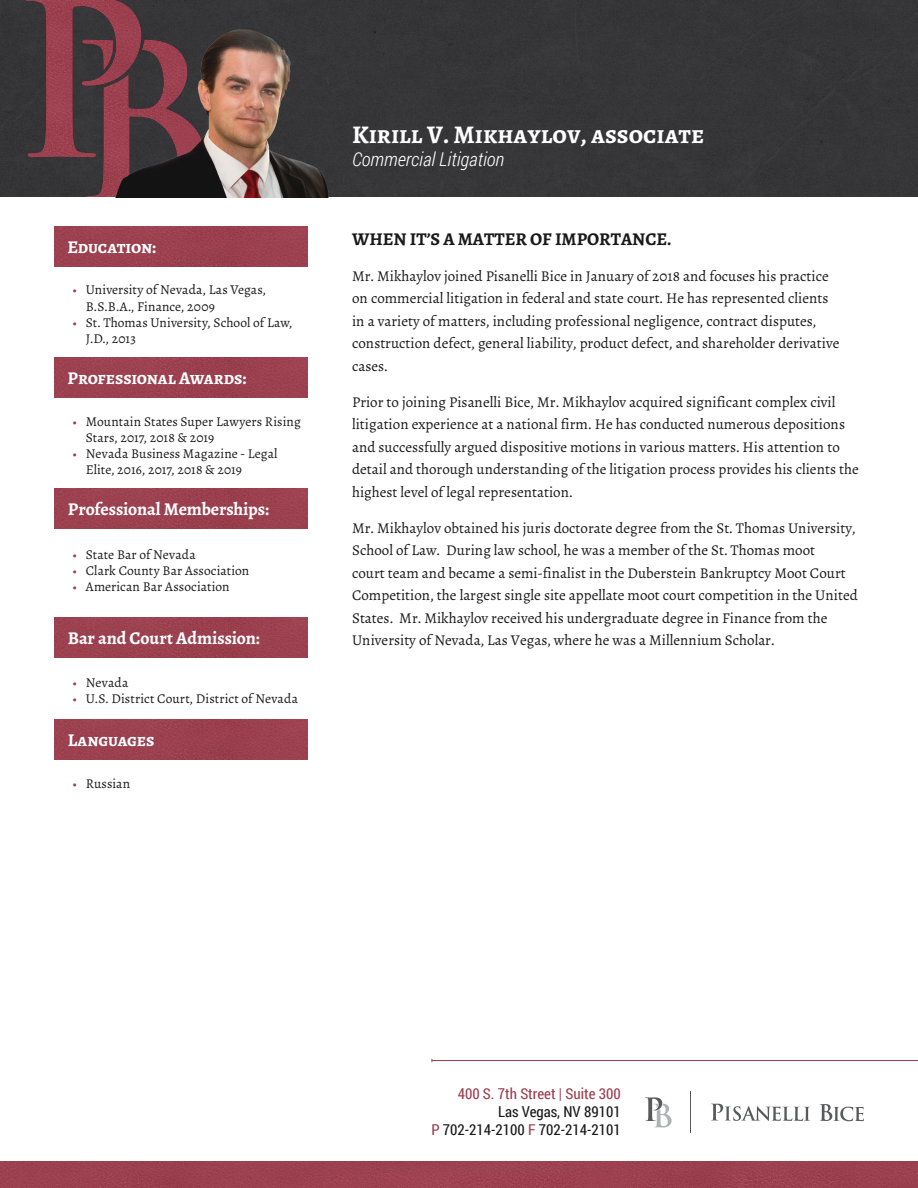
<style>
.page{position:relative;width:918px;height:1188px;background:#fff}
.page>*{position:absolute;margin:0;border:0;box-sizing:border-box;transform-origin:0 0}
.t1{font:700 25.5px "Alegreya SC";color:#fff}
.t2{font:italic 300 19.05px "Roboto Condensed";color:#fff}
.t3{font:700 18px "Alegreya";letter-spacing:-.005em;color:#fff}
.t4{font:700 18px "Alegreya SC";letter-spacing:-.015em;color:#fff}
.t5{font:700 18px "Alegreya";color:#1a1a1a}
.t6{font:15px/22.5px "Alegreya";color:#1a1a1a}
.t7{font:15px/18px "Roboto Condensed";color:#1a1a1a;text-align:right}
.t8{font:15px "Roboto Condensed";color:#9b3f4f}
.t9{font:13.5px/16.2px "Alegreya";letter-spacing:.005em;color:#1a1a1a}
.s1{color:#9b3f4f}
</style>
<div class="page">
<div style="left:0;top:0;width:918px;height:197px;background:#363638"></div>
<svg style="left:25px;top:0;width:179px;height:197px;background:#5a3940"></svg>
<img style="left:86px;top:40px;width:21px;height:157px">
<div style="left:0;top:1161px;width:918px;height:27px;background:#9c404f"></div>
<svg style="left:711px;top:1104px;width:99px;height:17px"></svg>
<svg style="left:820px;top:1104px;width:44px;height:17px"></svg>
<hr style="left:690px;top:1092px;width:1px;height:41px;background:#58595b">
<svg style="left:645px;top:1097px;width:27px;height:30px"></svg>
<hr style="left:432px;top:1060px;width:486px;height:1px;background:#9b3f4f">
<div style="left:54px;top:489px;width:254px;height:40px;background:#9c414f"></div>
<div style="left:54px;top:617px;width:254px;height:40px;background:#9c414f"></div>
<div style="left:54px;top:226px;width:253px;height:40px;background:#9c404f"></div>
<div style="left:54px;top:358px;width:254px;height:40px;background:#9c414f"></div>
<div style="left:54px;top:719px;width:254px;height:40px;background:#9c414f"></div>
<img style="left:107px;top:16px;width:224px;height:182px">
<p class="t4" style="left:68px;top:235px;width:90px">Education:</p>
<p class="t9" style="left:86px;top:282px;width:182px;text-indent:-14px"><span class="s1">•</span> University of Nevada, Las Vegas,<br>B.S.B.A., Finance, 2009</p>
<p class="t9" style="left:86px;top:314px;width:208px;text-indent:-14px"><span class="s1">•</span> St. Thomas University, School of Law,<br>J.D., 2013</p>
<p class="t4" style="left:68px;top:366px;width:181px">Professional Awards:</p>
<p class="t9" style="left:86px;top:413px;width:217px;text-indent:-14px"><span class="s1">•</span> Mountain States Super Lawyers Rising<br>Stars, 2017, 2018 &amp; 2019</p>
<p class="t9" style="left:86px;top:446px;width:193px;text-indent:-14px"><span class="s1">•</span> Nevada Business Magazine - Legal<br>Elite, 2016, 2017, 2018 &amp; 2019</p>
<p class="t3" style="left:68px;top:498px;width:203px">Professional Memberships:</p>
<p class="t9" style="left:72px;top:546px;width:125px"><span class="s1">•</span> State Bar of Nevada</p>
<p class="t9" style="left:72px;top:562px;width:179px"><span class="s1">•</span> Clark County Bar Association</p>
<p class="t9" style="left:72px;top:578px;width:159px"><span class="s1">•</span> American Bar Association</p>
<p class="t3" style="left:68px;top:626px;width:194px">Bar and Court Admission:</p>
<p class="t9" style="left:72px;top:675px;width:58px"><span class="s1">•</span> Nevada</p>
<p class="t9" style="left:72px;top:691px;width:227px"><span class="s1">•</span> U.S. District Court, District of Nevada</p>
<p class="t4" style="left:68px;top:728px;width:88px">Languages</p>
<p class="t9" style="left:72px;top:775px;width:59px"><span class="s1">•</span> Russian</p>
<p class="t1" style="left:352px;top:118px;width:354px">Kirill V. Mikhaylov, associate</p>
<p class="t2" style="left:352px;top:146px;width:154px">Commercial Litigation</p>
<p class="t5" style="left:352px;top:227px;width:321px">WHEN IT’S A MATTER OF IMPORTANCE.</p>
<p class="t6" style="left:352px;top:264px;width:489px">Mr. Mikhaylov joined Pisanelli Bice in January of 2018 and focuses his practice on commercial litigation in federal and state court. He has represented clients in a variety of matters, including professional negligence, contract disputes, construction defect, general liability, product defect, and shareholder derivative cases.</p>
<p class="t6" style="left:352px;top:390px;width:508px">Prior to joining Pisanelli Bice, Mr. Mikhaylov acquired significant complex civil litigation experience at a national firm. He has conducted numerous depositions and successfully argued dispositive motions in various matters. His attention to detail and thorough understanding of the litigation process provides his clients the highest level of legal representation.</p>
<p class="t6" style="left:352px;top:516px;width:507px">Mr. Mikhaylov obtained his juris doctorate degree from the St. Thomas University, School of Law. During law school, he was a member of the St. Thomas moot<br>court team and became a semi-finalist in the Duberstein Bankruptcy Moot Court Competition, the largest single site appellate moot court competition in the United States. Mr. Mikhaylov received his undergraduate degree in Finance from the University of Nevada, Las Vegas, where he was a Millennium Scholar.</p>
<p class="t8" style="left:458px;top:1083px;width:165px">400 S. 7th Street | Suite 300</p>
<p class="t7" style="left:432px;top:1102px;width:191px">Las Vegas, NV 89101<br><span class="s1">P</span> 702-214-2100 <span class="s1">F</span> 702-214-2101</p>
</div>
